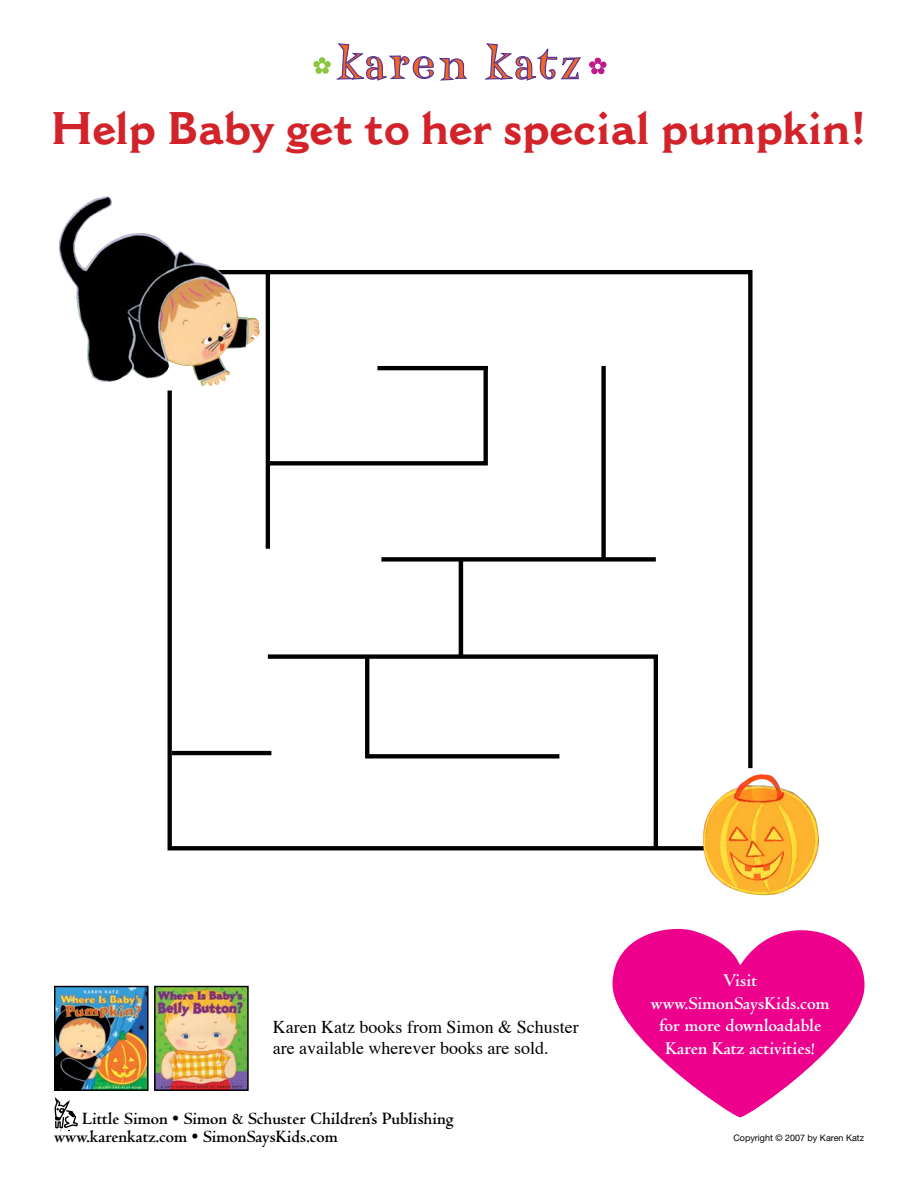
<style>
.page{position:relative;width:918px;height:1188px;background:#fff}
.page>*{position:absolute;margin:0;border:0;box-sizing:border-box;transform-origin:0 0}
.t1{font:700 45px "Cantoria";color:#d2232a}
.t2{font:700 18.75px/22.6px "Centaur";color:#fff;text-align:center}
.t3{font:700 18px/18px "Centaur";color:#000}
.t4{font:18px/21.6px "Times";color:#000}
.t5{font:9px "Helvetica Neue";color:#000}
</style>
<div class="page">
<svg style="left:54px;top:1097px;width:24px;height:32px"></svg>
<svg style="left:484px;top:43px;width:97px;height:38px"></svg>
<svg style="left:589px;top:58px;width:18px;height:16px"></svg>
<svg style="left:313px;top:43px;width:154px;height:38px"></svg>
<svg style="left:613px;top:929px;width:252px;height:188px;fill:#ec008c"></svg>
<svg style="left:260px;top:270px;width:493px;height:499px"></svg>
<hr style="left:266px;top:271px;width:4px;height:278px;background:#000">
<svg style="left:167px;top:386px;width:545px;height:465px"></svg>
<hr style="left:172px;top:751px;width:99px;height:4px;background:#000">
<svg style="left:264px;top:652px;width:396px;height:199px"></svg>
<svg style="left:363px;top:653px;width:201px;height:108px"></svg>
<div style="left:381px;top:557px;width:275px;height:5px;background:#000"></div>
<svg style="left:264px;top:362px;width:226px;height:106px"></svg>
<hr style="left:377px;top:366px;width:111px;height:4px;background:#000">
<div style="left:601px;top:366px;width:5px;height:192px;background:#000"></div>
<img style="left:58px;top:196px;width:202px;height:192px">
<hr style="left:459px;top:559px;width:4px;height:97px;background:#000">
<img style="left:698px;top:770px;width:121px;height:126px">
<img style="left:56px;top:988px;width:91px;height:101px">
<div style="left:54px;top:986px;width:95px;height:105px;border:1px solid #000"></div>
<img style="left:156px;top:988px;width:91px;height:101px">
<div style="left:154px;top:986px;width:95px;height:105px;border:1px solid #000"></div>
<h1 class="t1" style="left:51px;top:101px;width:817px">Help Baby get to her special pumpkin!</h1>
<p class="t4" style="left:273px;top:1014px;width:307px">Karen Katz books from Simon &amp; Schuster are available wherever books are sold.</p>
<p class="t3" style="left:54px;top:1110px;width:401px;text-indent:28px">Little Simon • Simon &amp; Schuster Children’s Publishing www.karenkatz.com • SimonSaysKids.com</p>
<p class="t2" style="left:651px;top:970px;width:180px">Visit www.SimonSaysKids.com for more downloadable<br>Karen Katz activities!</p>
<p class="t5" style="left:733px;top:1133px;width:132px">Copyright © 2007 by Karen Katz</p>
</div>
